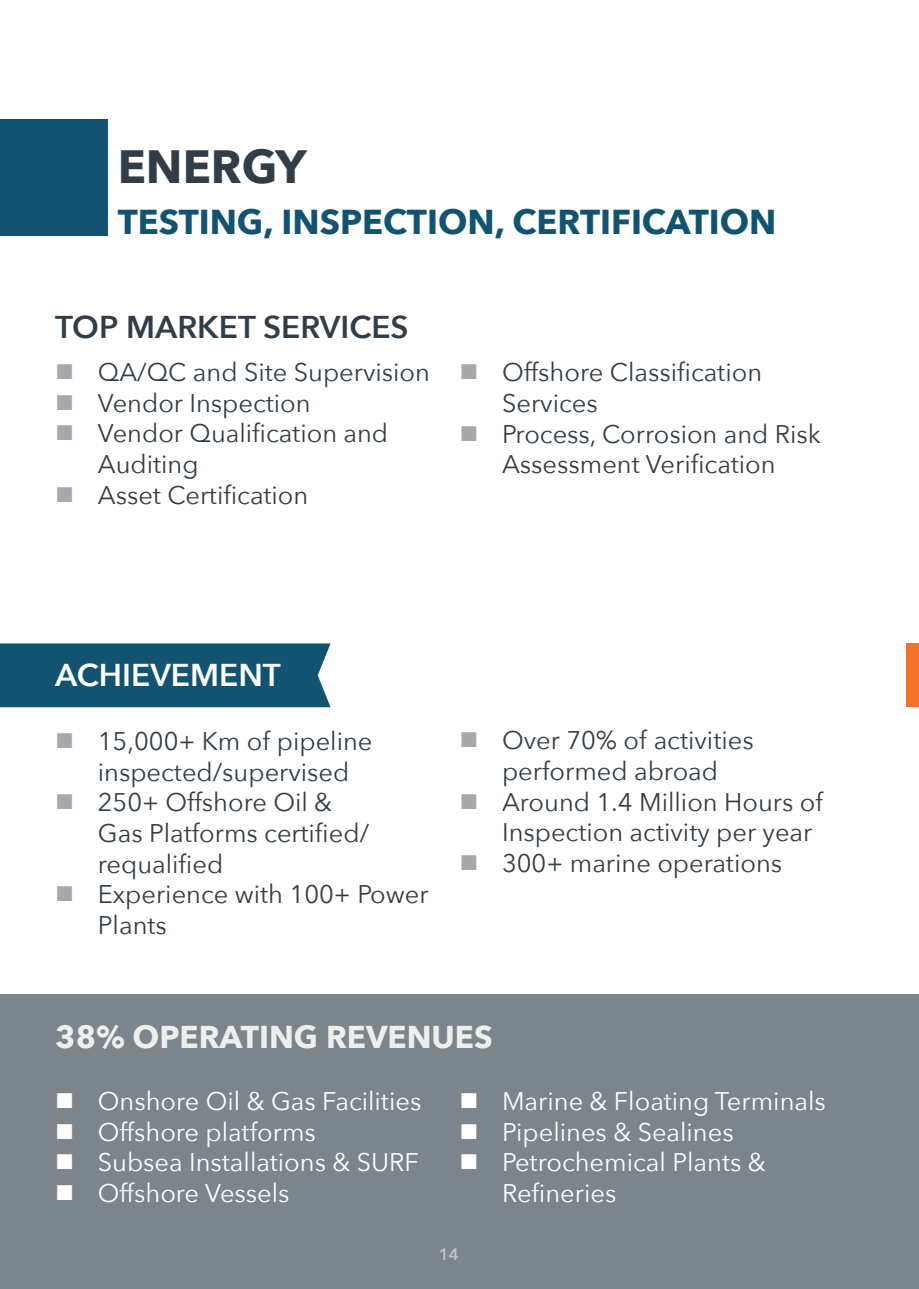
<style>
.page{position:relative;width:919px;height:1289px;background:#fff}
.page>*{position:absolute;margin:0;border:0;box-sizing:border-box;transform-origin:0 0}
.t1{font:700 46.5px "Avenir Next";color:#313e48}
.t2{font:700 34.5px "Avenir Next";color:#115371}
.bullet{font:700 31.5px "Avenir Next";color:#edefed}
.titoli-contenuti{font:600 31.5px "Avenir Next";color:#313e48}
.titoli-contenuti-2{font:600 31.5px "Avenir Next";color:#fff}
.t3{font:25.5px/30.6px "Avenir Next";color:#313e48}
.t4{font:25.5px/30.6px "Avenir Next";color:#fff}
.bullet-neutri{font:600 16.5px "Avenir Next";color:#c1c3c2}
.s1{color:#a3a9ad}
</style>
<div class="page">
<div style="left:0;top:643px;width:330px;height:64px;background:#115371"></div>
<div style="left:0;top:994px;width:918px;height:294px;background:#7c858c"></div>
<div style="left:0;top:119px;width:107px;height:117px;background:#115371"></div>
<div style="left:906px;top:643px;width:12px;height:64px;background:#f3712a"></div>
<p class="t1" style="left:118px;top:127px;width:190px">ENERGY</p>
<p class="t2" style="left:118px;top:192px;width:660px">TESTING, INSPECTION, CERTIFICATION</p>
<p class="titoli-contenuti" style="left:55px;top:300px;width:355px">TOP MARKET SERVICES</p>
<p class="t3" style="left:55px;top:356px;width:376px"><span class="s1">■</span> QA/QC and Site Supervision</p>
<p class="t3" style="left:55px;top:386px;width:257px"><span class="s1">■</span> Vendor Inspection</p>
<p class="t3" style="left:98px;top:417px;width:292px;text-indent:-43px"><span class="s1">■</span> Vendor Qualification and<br>Auditing</p>
<p class="t3" style="left:55px;top:478px;width:254px"><span class="s1">■</span> Asset Certification</p>
<p class="t3" style="left:502px;top:356px;width:261px;text-indent:-43px"><span class="s1">■</span> Offshore Classification<br>Services</p>
<p class="t3" style="left:459px;top:417px;width:363px;text-align:center"><span class="s1">■</span> Process, Corrosion and Risk<br>Assessment Verification</p>
<p class="titoli-contenuti-2" style="left:55px;top:647px;width:227px">ACHIEVEMENT</p>
<p class="t3" style="left:98px;top:725px;width:276px;text-indent:-43px"><span class="s1">■</span> 15,000+ Km of pipeline inspected/supervised</p>
<p class="t3" style="left:98px;top:786px;width:273px;text-indent:-43px"><span class="s1">■</span> 250+ Offshore Oil &amp;<br>Gas Platforms certified/ requalified</p>
<p class="t3" style="left:98px;top:878px;width:332px;text-indent:-43px"><span class="s1">■</span> Experience with 100+ Power<br>Plants</p>
<p class="t3" style="left:459px;top:724px;width:296px;text-align:center"><span class="s1">■</span> Over 70% of activities performed abroad</p>
<p class="t3" style="left:502px;top:785px;width:322px;text-indent:-43px"><span class="s1">■</span> Around 1.4 Million Hours of<br>Inspection activity per year</p>
<p class="t3" style="left:459px;top:846px;width:324px"><span class="s1">■</span> 300+ marine operations</p>
<p class="bullet" style="left:55px;top:1009px;width:439px">38% OPERATING REVENUES</p>
<p class="t4" style="left:55px;top:1084px;width:367px">■ Onshore Oil &amp; Gas Facilities</p>
<p class="t4" style="left:55px;top:1115px;width:262px">■ Offshore platforms</p>
<p class="t4" style="left:55px;top:1145px;width:365px">■ Subsea Installations &amp; SURF</p>
<p class="t4" style="left:55px;top:1176px;width:236px">■ Offshore Vessels</p>
<p class="t4" style="left:459px;top:1084px;width:368px">■ Marine &amp; Floating Terminals</p>
<p class="t4" style="left:459px;top:1115px;width:276px">■ Pipelines &amp; Sealines</p>
<p class="t4" style="left:502px;top:1145px;width:265px;text-indent:-43px">■ Petrochemical Plants &amp;<br>Refineries</p>
<p class="bullet-neutri" style="left:439px;top:1240px;width:22px">14</p>
</div>
